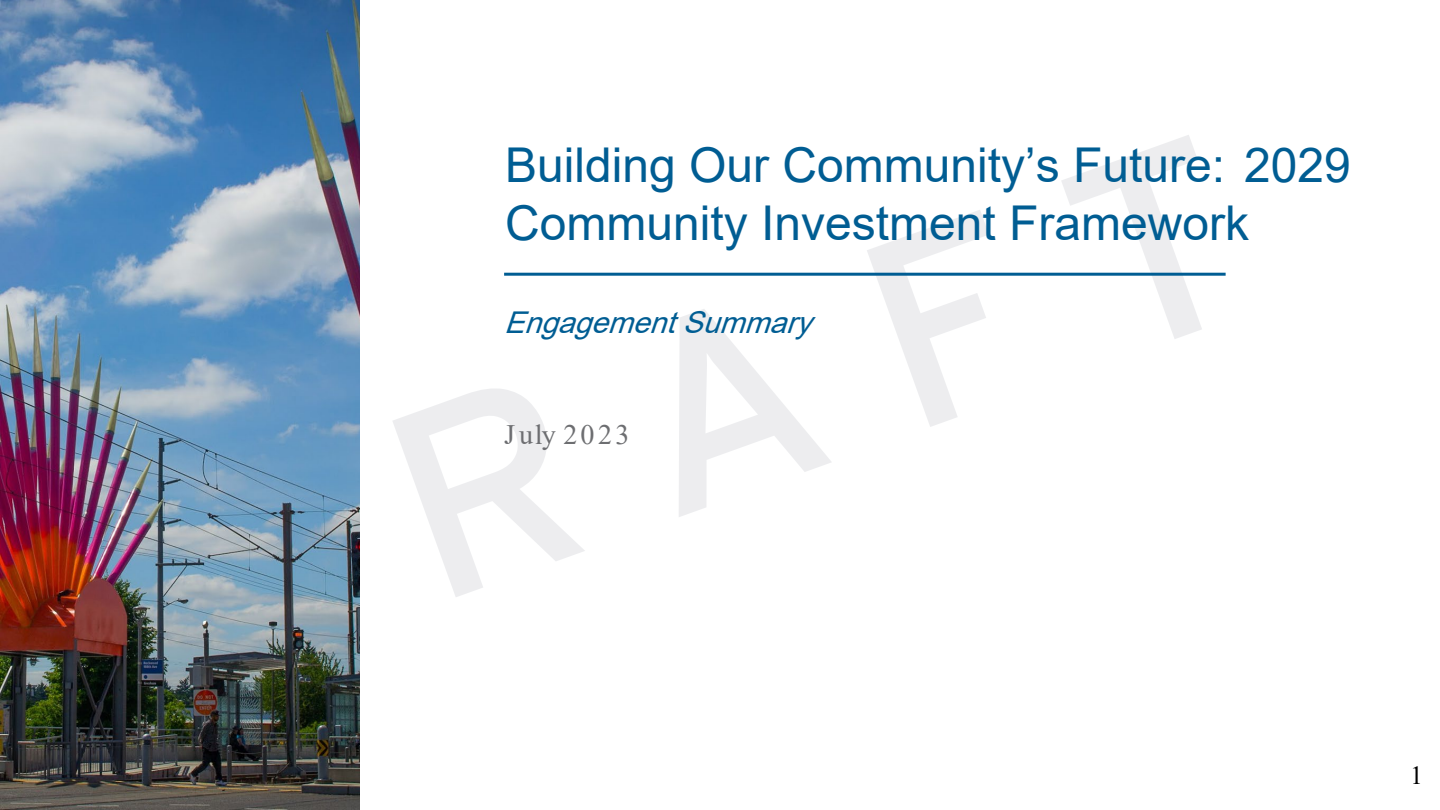
<style>
.page{position:relative;width:1440px;height:810px;background:#fff}
.page>*{position:absolute;margin:0;border:0;box-sizing:border-box;transform-origin:0 0}
.t1{font:48px/57.6px "Arial";color:#005d93}
.t2{font:italic 30px "Arial";color:#005d93}
.t3{font:28px "Times New Roman";letter-spacing:.105em;color:#6d6e71}
.t4{font:26px "Times New Roman";color:#000}
</style>
<div class="page">
<svg style="left:393px;top:135px;width:809px;height:462px"></svg>
<hr style="left:504px;top:273px;width:722px;height:3px;background:#005d93">
<img style="left:0;top:0;width:360px;height:810px">
<h1 class="t1" style="left:505px;top:136px;width:847px">Building Our Community’s Future: 2029<br>Community Investment Framework</h1>
<p class="t2" style="left:504px;top:302px;width:322px">EngagementSummary</p>
<p class="t3" style="left:504px;top:415px;width:127px">July 2023</p>
<p class="t4" style="left:1410px;top:757px;width:14px">1</p>
</div>
